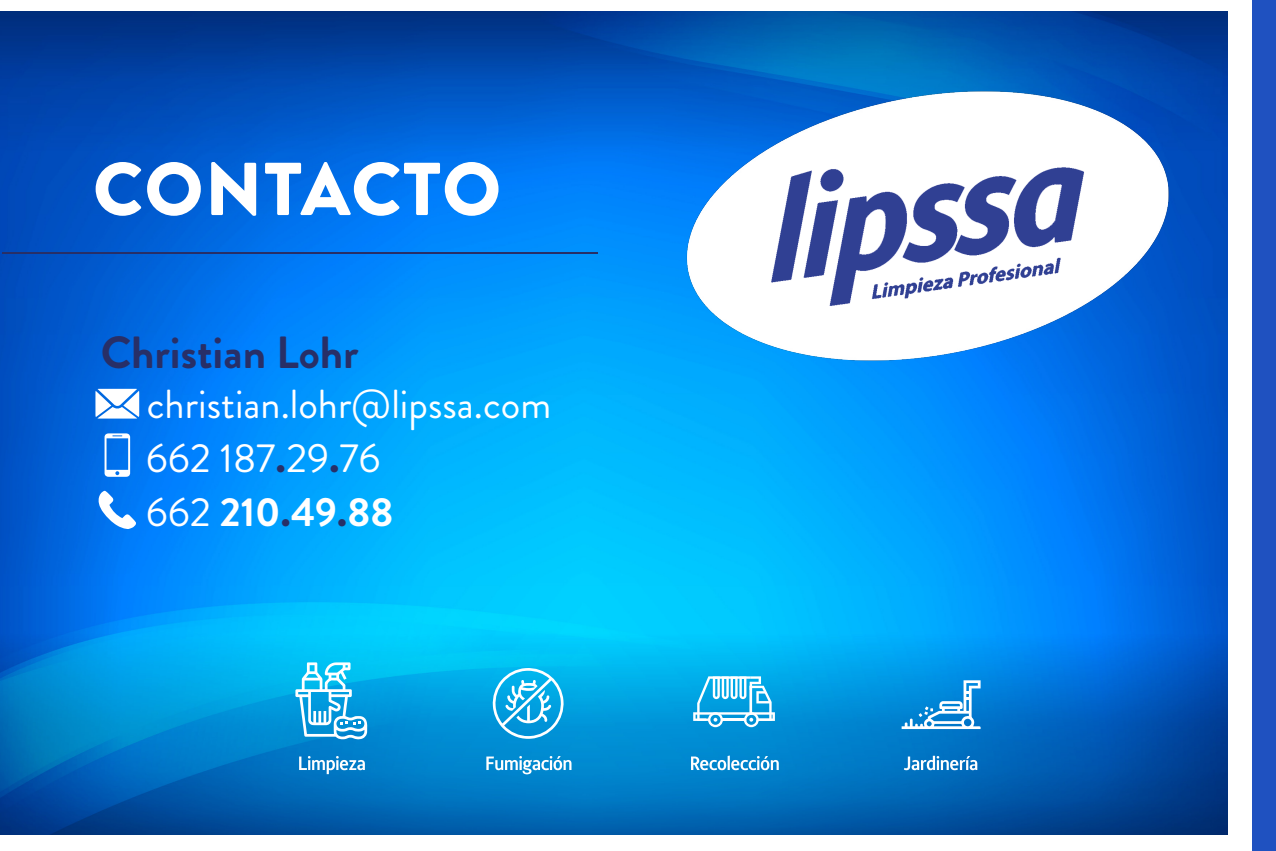
<style>
.page{position:relative;width:1276px;height:851px;background:#fff}
.page>*{position:absolute;margin:0;border:0;box-sizing:border-box;transform-origin:0 0}
.t1{font:900 74.7px "Brandon Grotesque";letter-spacing:.015em;color:#fff}
.t2{font:700 45px "Brandon Grotesque";color:#282f67}
.t3{font:40.5px/54px "Brandon Grotesque";color:#fff}
.s1{font-weight:700;font-size:45px;color:#282f67}
.s2{font-weight:700}
</style>
<div class="page">
<img style="left:0;top:12px;width:1227px;height:822px">
<div style="left:1252px;top:0;width:24px;height:850px;background:#1f51c0"></div>
<svg style="left:295px;top:662px;width:72px;height:77px"></svg>
<svg style="left:492px;top:666px;width:72px;height:72px"></svg>
<svg style="left:299px;top:755px;width:66px;height:19px"></svg>
<svg style="left:486px;top:755px;width:85px;height:19px"></svg>
<svg style="left:691px;top:755px;width:88px;height:15px"></svg>
<svg style="left:901px;top:680px;width:79px;height:49px"></svg>
<svg style="left:904px;top:755px;width:73px;height:15px"></svg>
<svg style="left:693px;top:676px;width:82px;height:51px"></svg>
<img style="left:666px;top:40px;width:524px;height:350px">
<svg style="left:105px;top:433px;width:25px;height:44px"></svg>
<svg style="left:99px;top:491px;width:37px;height:38px"></svg>
<svg style="left:95px;top:389px;width:44px;height:29px"></svg>
<hr style="left:2px;top:252px;width:595px;height:2px;background:#282f67">
<h1 class="t1" style="left:93px;top:136px;width:409px">CONTACTO</h1>
<p class="t2" style="left:101px;top:321px;width:259px">Christian Lohr</p>
<p class="t3" style="left:146px;top:378px;width:407px">christian.lohr@lipssa.com<br>662 187<span class="s1">.</span>29<span class="s1">.</span>76<br>662 <span class="s2">210</span><span class="s1">.</span><span class="s2">49</span><span class="s1">.</span><span class="s2">88</span></p>
</div>
